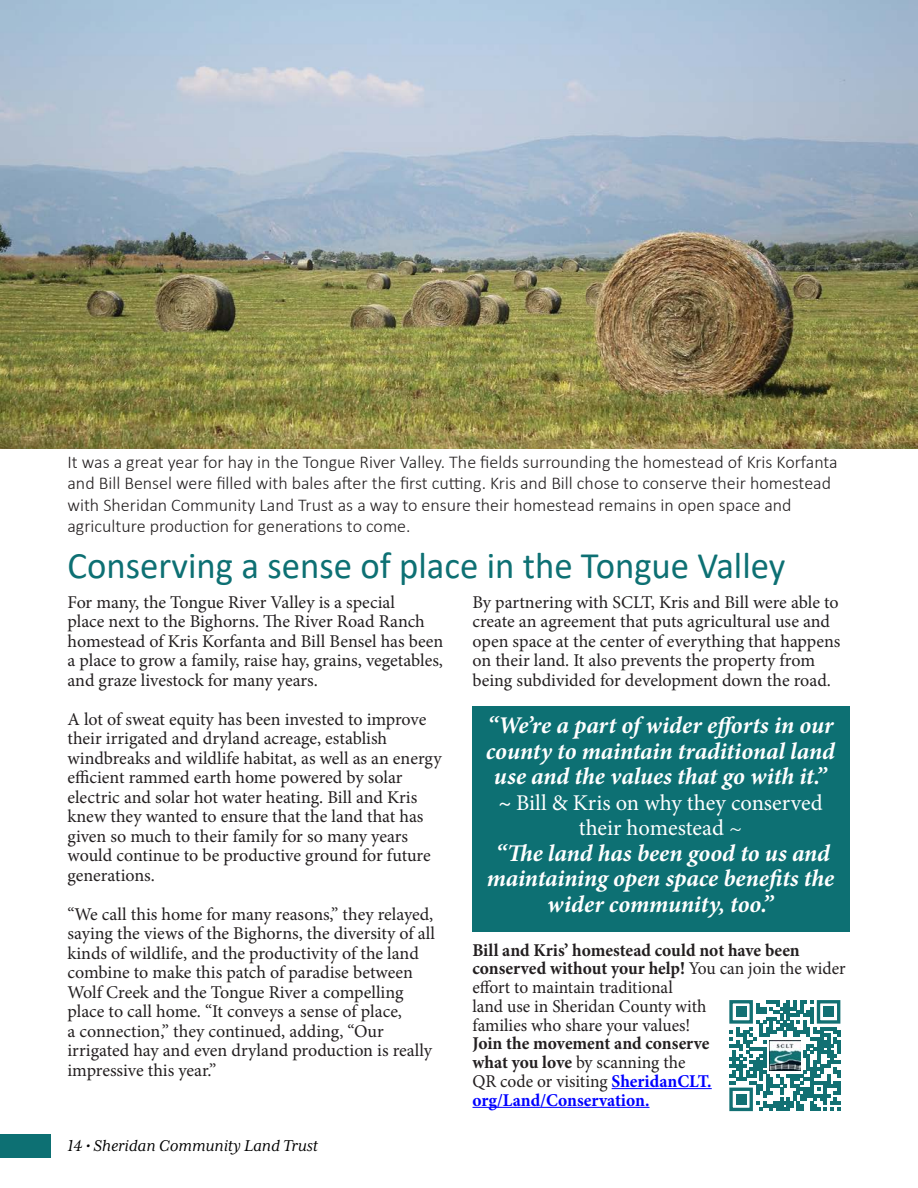
<style>
.page{position:relative;width:918px;height:1188px;background:#fff}
.page>*{position:absolute;margin:0;border:0;box-sizing:border-box;transform-origin:0 0}
.t1{font:37.5px "Calibri";color:#0d7073}
.t2{font:italic 700 24px/25.5px "Minion Pro";letter-spacing:-.005em;color:#fff;text-align:center}
.t3{font:22.5px/25.5px "Minion Pro";color:#fff;text-align:center}
.t4{font:18px/19.5px "Minion Pro";color:#231f20}
.t5{font:300 18px/21.3px "Calibri";color:#231f20}
.t6{font:italic 18px "Mrs Eaves XL Serif OT";color:#000}
.s1{font-weight:700;font-style:italic}
.s2{font-weight:700}
.s3{font-weight:700;color:#00f}
</style>
<div class="page">
<div style="left:0;top:1134px;width:51px;height:24px;background:#0d7073"></div>
<img style="left:0;top:0;width:918px;height:449px">
<div style="left:472px;top:706px;width:378px;height:226px;background:#0d7073"></div>
<hr style="left:612px;top:1088px;width:100px;height:1px;background:#00f">
<hr style="left:472px;top:1107px;width:178px;height:1px;background:#00f">
<svg style="left:729px;top:1000px;width:111px;height:111px"></svg>
<img style="left:769px;top:1040px;width:32px;height:31px">
<p class="t5" style="left:68px;top:451px;width:772px">It was a great year for hay in the Tongue River Valley. The fields surrounding the homestead of Kris Korfanta and Bill Bensel were filled with bales after the first cutting. Kris and Bill chose to conserve their homestead with Sheridan Community Land Trust as a way to ensure their homestead remains in open space and agriculture production for generations to come.</p>
<p class="t1" style="left:68px;top:540px;width:720px">Conserving a sense of place in the Tongue Valley</p>
<p class="t4" style="left:68px;top:592px;width:377px">For many, the Tongue River Valley is a special<br>place next to the Bighorns. The River Road Ranch homestead of Kris Korfanta and Bill Bensel has been a place to grow a family, raise hay, grains, vegetables, and graze livestock for many years.</p>
<p class="t4" style="left:68px;top:709px;width:376px">A lot of sweat equity has been invested to improve their irrigated and dryland acreage, establish windbreaks and wildlife habitat, as well as an energy efficient rammed earth home powered by solar electric and solar hot water heating. Bill and Kris knew they wanted to ensure that the land that has given so much to their family for so many years would continue to be productive ground for future generations.</p>
<p class="t4" style="left:68px;top:904px;width:369px">“We call this home for many reasons,” they relayed, saying the views of the Bighorns, the diversity of all kinds of wildlife, and the productivity of the land combine to make this patch of paradise between Wolf Creek and the Tongue River a compelling place to call home. “It conveys a sense of place,<br>a connection,” they continued, adding, “Our irrigated hay and even dryland production is really impressive this year.”</p>
<p class="t6" style="left:68px;top:1135px;width:252px">14 • Sheridan Community Land Trust</p>
<p class="t4" style="left:472px;top:592px;width:369px">By partnering with SCLT, Kris and Bill were able to create an agreement that puts agricultural use and open space at the center of everything that happens on their land. It also prevents the property from being subdivided for development down the road.</p>
<p class="t2" style="left:486px;top:712px;width:351px">“We’re a part of wider efforts in our county to maintain traditional land use and the values that go with it.”</p>
<p class="t3" style="left:498px;top:790px;width:326px"><span class="s1">~</span> Bill &amp; Kris on why they conserved their homestead ~</p>
<p class="t2" style="left:487px;top:840px;width:349px">“The land has been good to us and maintaining open space benefits the wider community, too.”</p>
<p class="t4" style="left:472px;top:941px;width:375px;line-height:18.8px"><span class="s2">Bill and Kris’ homestead could not have been conserved without your help!</span> You can join the wider effort to maintain traditional<br>land use in Sheridan County with<br>families who share your values!<br><span class="s2">Join the movement and conserve<br>what you love</span> by scanning the<br>QR code or visiting <span class="s3">SheridanCLT. org/Land/Conservation.</span></p>
</div>
